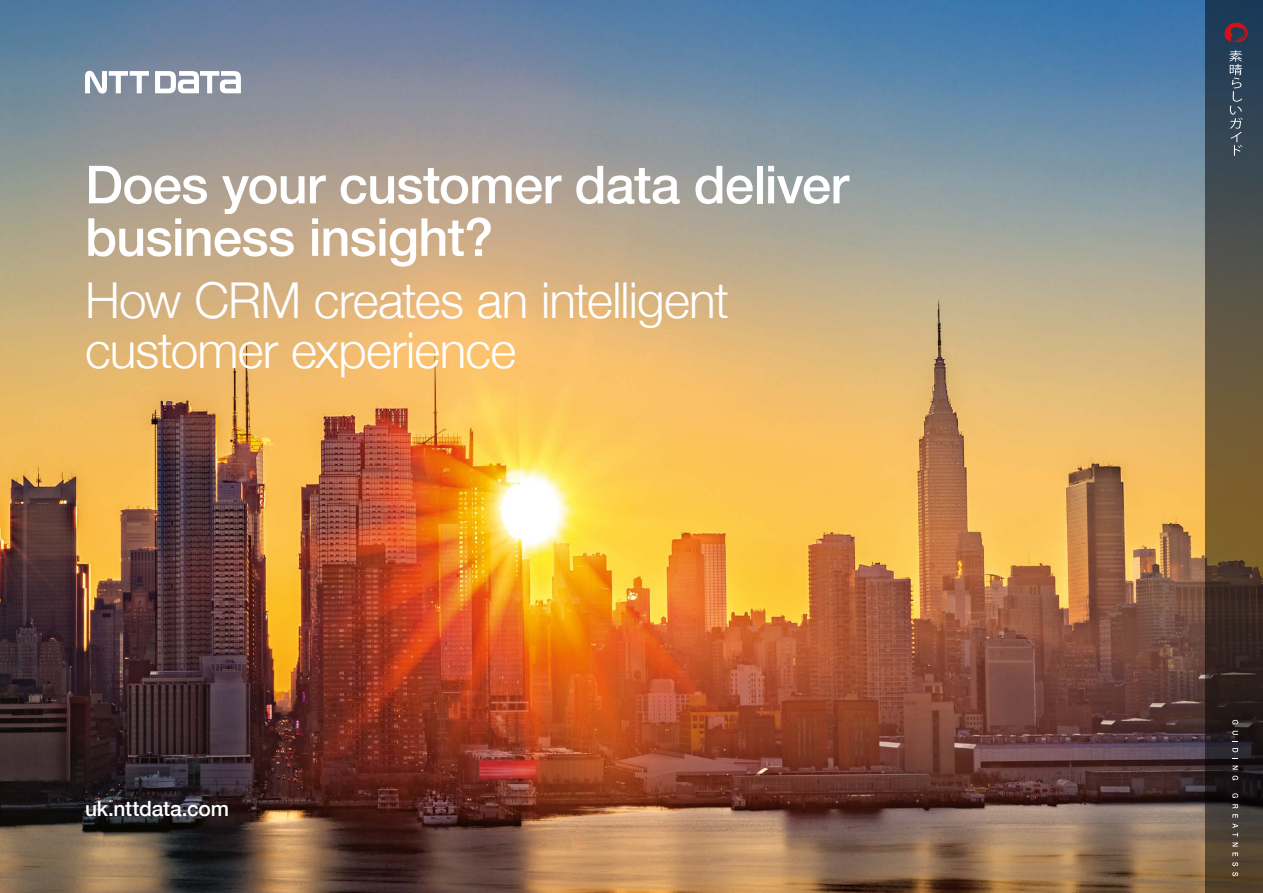
<style>
.page{position:relative;width:1263px;height:893px;background:#fff}
.page>*{position:absolute;margin:0;border:0;box-sizing:border-box;transform-origin:0 0}
.t1{font:500 52.5px/52.5px "Helvetica Neue";letter-spacing:-.015em;color:#fff}
.t2{font:300 49.5px/49.5px "Helvetica Neue";letter-spacing:-.015em;color:#fff}
.t3{font:500 21px "Helvetica Neue";letter-spacing:-.01em;color:#fff}
</style>
<div class="page">
<img style="left:0;top:0;width:1205px;height:893px">
<svg style="left:1205px;top:0;width:58px;height:893px"></svg>
<svg style="left:1229px;top:50px;width:14px;height:106px"></svg>
<svg style="left:1224px;top:23px;width:24px;height:19px"></svg>
<svg style="left:1232px;top:720px;width:6px;height:4px"></svg>
<svg style="left:1232px;top:731px;width:6px;height:4px"></svg>
<svg style="left:1232px;top:748px;width:6px;height:4px"></svg>
<svg style="left:1232px;top:766px;width:6px;height:4px"></svg>
<svg style="left:1232px;top:776px;width:6px;height:4px"></svg>
<svg style="left:1232px;top:793px;width:6px;height:5px"></svg>
<svg style="left:1232px;top:804px;width:6px;height:4px"></svg>
<svg style="left:1232px;top:814px;width:6px;height:23px"></svg>
<svg style="left:1232px;top:843px;width:6px;height:3px"></svg>
<svg style="left:1232px;top:852px;width:6px;height:4px"></svg>
<svg style="left:1232px;top:862px;width:6px;height:4px"></svg>
<svg style="left:1232px;top:872px;width:6px;height:4px"></svg>
<svg style="left:155px;top:71px;width:86px;height:22px"></svg>
<svg style="left:85px;top:71px;width:64px;height:23px"></svg>
<p class="t1" style="left:85px;top:154px;width:765px">Does your customer data deliver business insight?</p>
<p class="t2" style="left:85px;top:272px;width:645px">How CRM creates an intelligent customer experience</p>
<p class="t3" style="left:85px;top:791px;width:146px">uk.nttdata.com</p>
</div>
